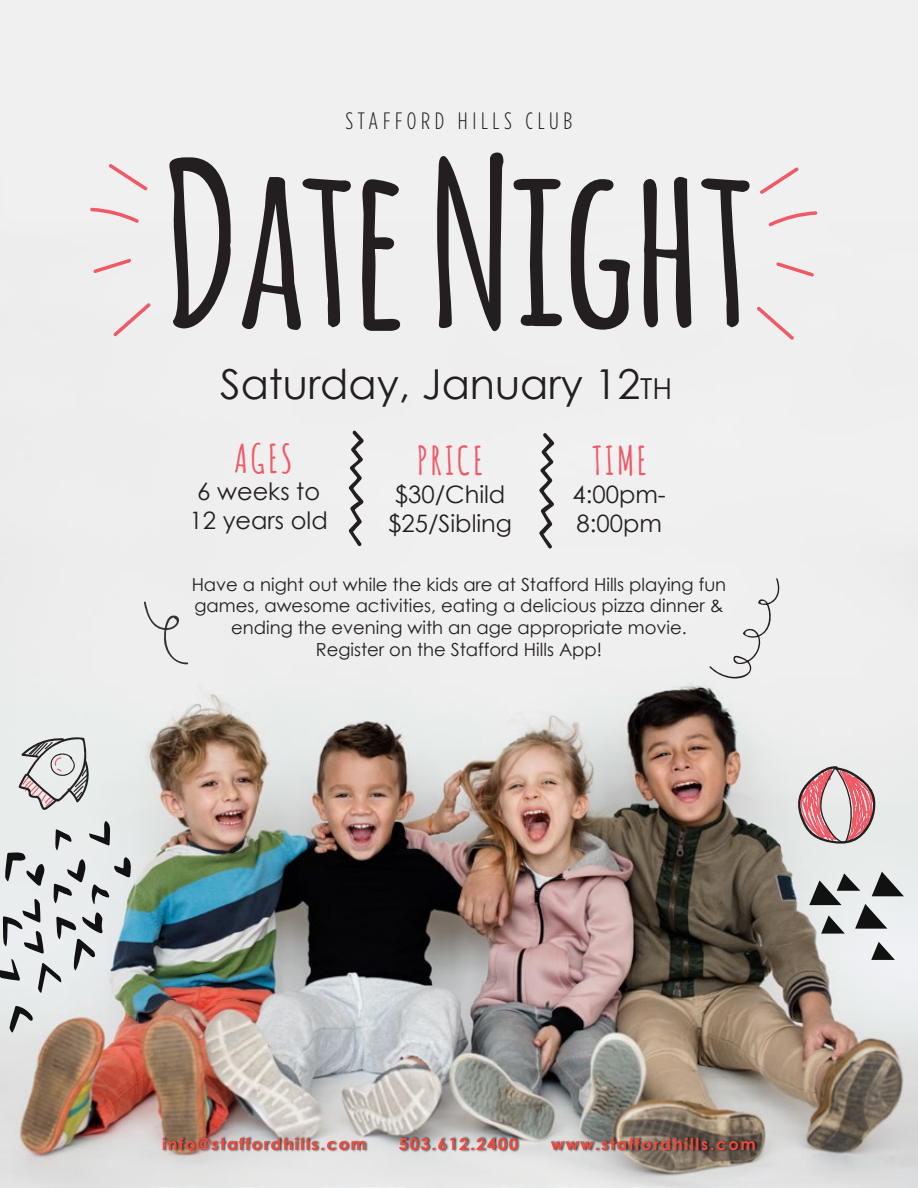
<style>
.page{position:relative;width:918px;height:1188px;background:#fff}
.page>*{position:absolute;margin:0;border:0;box-sizing:border-box;transform-origin:0 0}
.t1{font:700 225px "Amatic";color:#231f20}
.t2{font:41.25px "Century Gothic";color:#231f20}
.t3{font:700 39px "Amatic";letter-spacing:.1em;color:#f05a67}
.t4{font:24px/28.8px "Century Gothic";color:#231f20}
.t5{font:300 condensed 23.7px "Gotham HTF";letter-spacing:.2em;color:#231f20}
.t6{font:18px/21.6px "Century Gothic";color:#231f20;text-align:center}
.t7{font:700 16.35px "Century Gothic";letter-spacing:.1em;color:#f0493e}
.s1{font-size:28.95px}
</style>
<div class="page">
<img style="left:0;top:238px;width:918px;height:950px">
<div style="left:0;top:0;width:918px;height:238px;background:#f0f0f0"></div>
<svg style="left:797px;top:766px;width:80px;height:78px;background:#d1a5a9"></svg>
<svg style="left:18px;top:734px;width:74px;height:77px;background:#c6c6c5"></svg>
<svg style="left:349px;top:429px;width:15px;height:118px"></svg>
<svg style="left:9px;top:1006px;width:25px;height:28px"></svg>
<svg style="left:0;top:820px;width:132px;height:174px;background:#c4c9ca"></svg>
<svg style="left:760px;top:167px;width:39px;height:27px"></svg>
<svg style="left:768px;top:211px;width:50px;height:16px"></svg>
<svg style="left:776px;top:262px;width:39px;height:15px"></svg>
<svg style="left:756px;top:306px;width:39px;height:35px"></svg>
<svg style="left:109px;top:164px;width:39px;height:27px"></svg>
<svg style="left:90px;top:208px;width:49px;height:15px"></svg>
<svg style="left:93px;top:258px;width:39px;height:16px"></svg>
<svg style="left:112px;top:302px;width:40px;height:35px"></svg>
<svg style="left:539px;top:432px;width:15px;height:118px"></svg>
<svg style="left:144px;top:601px;width:45px;height:64px;background:#dfdede"></svg>
<svg style="left:709px;top:578px;width:71px;height:103px"></svg>
<svg style="left:809px;top:872px;width:95px;height:62px;background:#adafb0"></svg>
<svg style="left:871px;top:942px;width:24px;height:18px"></svg>
<img style="left:161px;top:1134px;width:601px;height:23px">
<h3 class="t5" style="left:346px;top:109px;width:228px">STAFFORD HILLS CLUB</h3>
<h1 class="t1" style="left:166px;top:84px;width:589px">Date Night</h1>
<h2 class="t2" style="left:220px;top:359px;width:454px">Saturday, January 12<span class="s1">TH</span></h2>
<h3 class="t3" style="left:235px;top:431px;width:58px">AGES</h3>
<h3 class="t3" style="left:418px;top:433px;width:66px">PRICE</h3>
<h3 class="t4" style="left:190px;top:477px;width:140px;text-align:center">6 weeks to<br>12 years old</h3>
<h3 class="t4" style="left:388px;top:479px;width:125px">$30/Child $25/Sibling</h3>
<h3 class="t3" style="left:592px;top:433px;width:55px">TIME</h3>
<h3 class="t4" style="left:573px;top:479px;width:95px">4:00pm-<br>8:00pm</h3>
<p class="t6" style="left:192px;top:573px;width:536px">Have a night out while the kids are at Stafford Hills playing fun games, awesome activities, eating a delicious pizza dinner &amp; ending the evening with an age appropriate movie.<br>Register on the Stafford Hills App!</p>
<p class="t7" style="left:162px;top:1134px;width:205px">info@staffordhills.com</p>
<p class="t7" style="left:399px;top:1134px;width:121px">503.612.2400</p>
<p class="t7" style="left:551px;top:1134px;width:207px">www.staffordhills.com</p>
</div>
